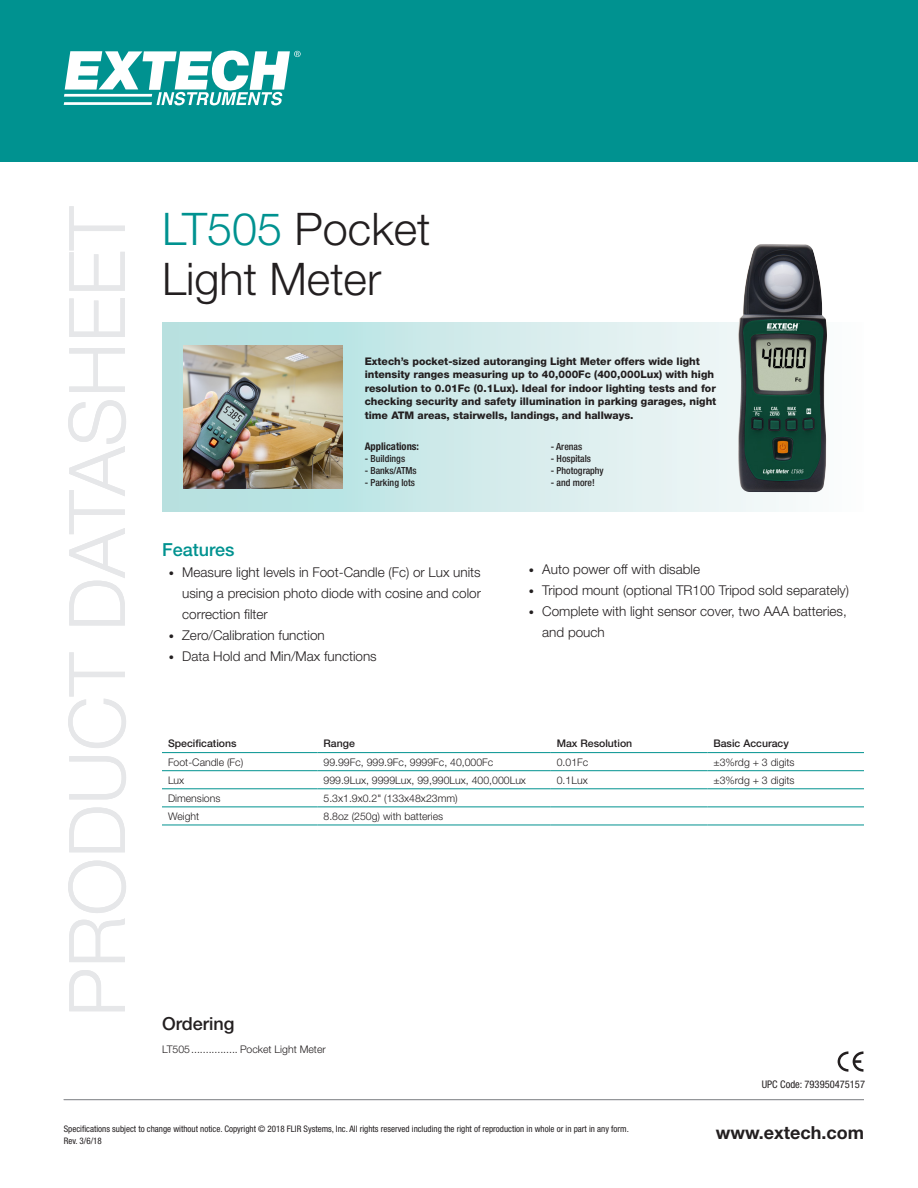
<style>
.page{position:relative;width:918px;height:1188px;background:#fff}
.page>*{position:absolute;margin:0;border:0;box-sizing:border-box;transform-origin:0 0}
.t1{font:300 78px "Helvetica Neue LT";color:#e6e7e9}
.t2{font:300 45px "Helvetica Neue LT";color:#231f20}
.t3{font:700 18px "Helvetica Neue LT";color:#231f20}
.t4{font:500 18px "Helvetica Neue LT";color:#009290}
.t5{font:500 18px "Helvetica Neue LT";color:#231f20}
.t6{font:300 13.5px/21px "Helvetica Neue LT";color:#231f20;text-align:justify}
.t7{font:800 10.5px/13.5px "Helvetica Neue LT";color:#231f20}
.t8{font:300 10.5px "Helvetica Neue LT";color:#231f20}
.t9{font:500 10.5px "Helvetica Neue LT";color:#231f20}
.t10{font:condensed 10.5px "Helvetica Neue LT";color:#231f20}
.t11{font:700 condensed 10.5px "Helvetica Neue LT";color:#231f20}
.t12{font:500 condensed 9.75px "Helvetica Neue LT";color:#231f20}
.t13{font:condensed 9px/12px "Helvetica Neue LT";color:#231f20}
.s1{color:#009290}
.s2{font-size:10.5px}
</style>
<div class="page">
<div style="left:0;top:0;width:918px;height:162px;background:#009290"></div>
<svg style="left:64px;top:51px;width:237px;height:54px"></svg>
<hr style="left:64px;top:1099px;width:800px;height:1px;background:#939598">
<div style="left:162px;top:323px;width:702px;height:189px;background:linear-gradient(to right,#aedddb,#fcfcfd)"></div>
<hr style="left:162px;top:752px;width:156px;height:1px;background:#009290">
<hr style="left:318px;top:752px;width:233px;height:1px;background:#009290">
<hr style="left:551px;top:752px;width:156px;height:1px;background:#009290">
<hr style="left:707px;top:752px;width:157px;height:1px;background:#009290">
<hr style="left:162px;top:770px;width:156px;height:1px;background:#009290">
<hr style="left:318px;top:770px;width:233px;height:1px;background:#009290">
<hr style="left:551px;top:770px;width:156px;height:1px;background:#009290">
<hr style="left:707px;top:770px;width:157px;height:1px;background:#009290">
<hr style="left:162px;top:788px;width:156px;height:1px;background:#009290">
<hr style="left:318px;top:788px;width:233px;height:1px;background:#009290">
<hr style="left:551px;top:788px;width:156px;height:1px;background:#009290">
<hr style="left:707px;top:788px;width:157px;height:1px;background:#009290">
<hr style="left:162px;top:807px;width:156px;height:1px;background:#009290">
<hr style="left:318px;top:807px;width:233px;height:1px;background:#009290">
<hr style="left:551px;top:807px;width:156px;height:1px;background:#009290">
<hr style="left:707px;top:807px;width:157px;height:1px;background:#009290">
<hr style="left:162px;top:825px;width:156px;height:1px;background:#009290">
<hr style="left:318px;top:825px;width:233px;height:1px;background:#009290">
<hr style="left:551px;top:825px;width:156px;height:1px;background:#009290">
<hr style="left:707px;top:825px;width:157px;height:1px;background:#009290">
<svg style="left:838px;top:1051px;width:25px;height:21px"></svg>
<img style="left:184px;top:346px;width:159px;height:143px">
<img style="left:738px;top:244px;width:89px;height:248px">
<p class="t1" style="left:50px;top:1017px;width:812px;rotate:-90deg">PRODUCT DATASHEET</p>
<p class="t2" style="left:162px;top:202px;width:270px"><span class="s1">LT505</span> Pocket</p>
<p class="t2" style="left:162px;top:251px;width:221px">Light Meter</p>
<p class="t7" style="left:365px;top:354px;width:353px">Extech’s pocket-sized autoranging Light Meter offers wide light intensity ranges measuring up to 40,000Fc (400,000Lux) with high resolution to 0.01Fc (0.1Lux). Ideal for indoor lighting tests and for checking security and safety illumination in parking garages, night time ATM areas, stairwells, landings, and hallways.</p>
<p class="t11" style="left:365px;top:440px;width:56px">Applications:</p>
<p class="t12" style="left:365px;top:453px;width:42px">- Buildings</p>
<p class="t12" style="left:365px;top:465px;width:53px">- Banks/ATMs</p>
<p class="t12" style="left:365px;top:477px;width:52px">- Parking lots</p>
<p class="t12" style="left:551px;top:441px;width:33px">- Arenas</p>
<p class="t12" style="left:551px;top:453px;width:42px">- Hospitals</p>
<p class="t12" style="left:551px;top:465px;width:54px">- Photography</p>
<p class="t12" style="left:551px;top:477px;width:45px">- and more!</p>
<p class="t4" style="left:162px;top:539px;width:74px">Features</p>
<p class="t6" style="left:182px;top:561px;width:300px;text-indent:-14px"><span class="s2">•</span> Measure light levels in Foot-Candle (Fc) or Lux units using a precision photo diode with cosine and color correction filter</p>
<p class="t6" style="left:169px;top:624px;width:158px"><span class="s2">•</span> Zero/Calibration function</p>
<p class="t6" style="left:169px;top:645px;width:210px"><span class="s2">•</span> Data Hold and Min/Max functions</p>
<p class="t6" style="left:529px;top:558px;width:173px"><span class="s2">•</span> Auto power off with disable</p>
<p class="t6" style="left:529px;top:579px;width:322px"><span class="s2">•</span> Tripod mount (optional TR100 Tripod sold separately)</p>
<p class="t6" style="left:542px;top:600px;width:306px;text-indent:-14px"><span class="s2">•</span> Complete with light sensor cover, two AAA batteries, and pouch</p>
<p class="t9" style="left:168px;top:737px;width:70px">Specifications</p>
<p class="t9" style="left:324px;top:737px;width:33px">Range</p>
<p class="t9" style="left:557px;top:737px;width:77px">Max Resolution</p>
<p class="t9" style="left:713px;top:737px;width:77px">Basic Accuracy</p>
<p class="t8" style="left:168px;top:756px;width:77px">Foot-Candle (Fc)</p>
<p class="t8" style="left:324px;top:756px;width:171px">99.99Fc, 999.9Fc, 9999Fc, 40,000Fc</p>
<p class="t8" style="left:557px;top:756px;width:33px">0.01Fc</p>
<p class="t8" style="left:713px;top:756px;width:83px">±3%rdg + 3 digits</p>
<p class="t8" style="left:168px;top:774px;width:18px">Lux</p>
<p class="t8" style="left:324px;top:774px;width:204px">999.9Lux, 9999Lux, 99,990Lux, 400,000Lux</p>
<p class="t8" style="left:557px;top:774px;width:32px">0.1Lux</p>
<p class="t8" style="left:713px;top:774px;width:83px">±3%rdg + 3 digits</p>
<p class="t8" style="left:168px;top:792px;width:54px">Dimensions</p>
<p class="t8" style="left:324px;top:792px;width:136px">5.3x1.9x0.2" (133x48x23mm)</p>
<p class="t8" style="left:168px;top:810px;width:33px">Weight</p>
<p class="t8" style="left:324px;top:810px;width:121px">8.8oz (250g) with batteries</p>
<p class="t5" style="left:162px;top:1013px;width:74px">Ordering</p>
<p class="t8" style="left:162px;top:1043px;width:165px">LT505................ Pocket Light Meter</p>
<p class="t10" style="left:762px;top:1078px;width:105px">UPC Code: 793950475157</p>
<p class="t13" style="left:64px;top:1123px;width:567px">Specifications subject to change without notice. Copyright © 2018 FLIR Systems, Inc. All rights reserved including the right of reproduction in whole or in part in any form.<br>Rev. 3/6/18</p>
<p class="t3" style="left:716px;top:1122px;width:150px">www.extech.com</p>
</div>
